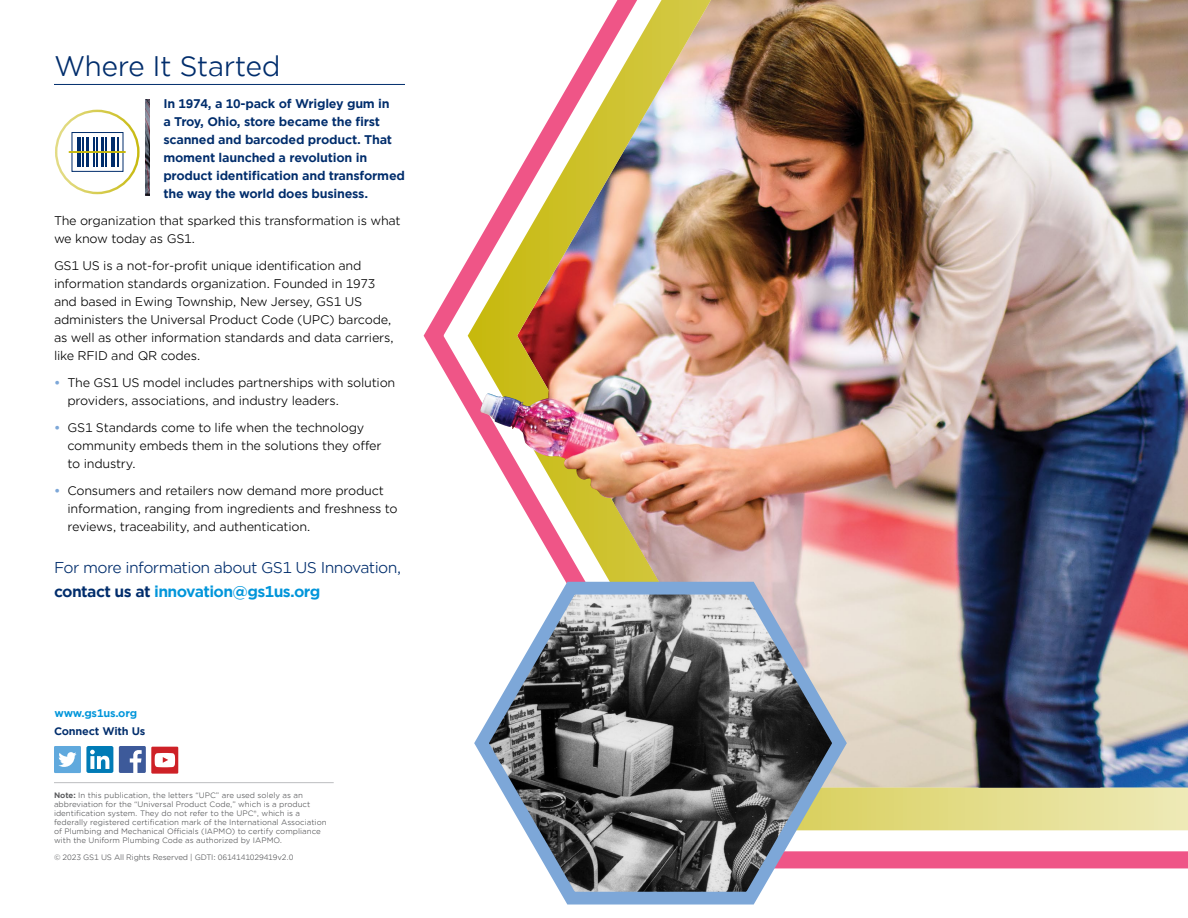
<style>
.page{position:relative;width:1188px;height:918px;background:#fff}
.page>*{position:absolute;margin:0;border:0;box-sizing:border-box;transform-origin:0 0}
.t1{font:27px "Gotham Office";letter-spacing:-.02em;color:#002d6c}
.t2{font:15px/24px "Gotham Office";letter-spacing:-.04em;color:#002d6c}
.t3{font:12px/18px "Gotham Office";letter-spacing:-.02em;color:#000}
.t4{font:700 12px/18px "Gotham Office";letter-spacing:-.02em;color:#002d6c}
.t5{font:700 10.5px "Gotham Office";letter-spacing:-.02em;color:#002d6c}
.t6{font:700 10.5px "Gotham Office";letter-spacing:-.02em;color:#0095da}
.t7{font:7.5px/9px "Gotham Office";color:#58595b}
.t8{font:7.5px "Gotham Office";letter-spacing:-.02em;color:#58595b}
.s1{font-weight:700;color:#7da7d8}
.s2{font-weight:700}
.s3{font-weight:700;color:#0095da}
</style>
<div class="page">
<img style="left:423px;top:0;width:765px;height:869px">
<img style="left:480px;top:1px;width:414px;height:787px">
<svg style="left:467px;top:571px;width:387px;height:334px"></svg>
<hr style="left:54px;top:84px;width:351px;height:1px;background:#002d6c">
<div style="left:72px;top:132px;width:51px;height:40px;border:1px solid #002d6c"></div>
<hr style="left:77px;top:137px;width:3px;height:30px;background:#002d6c">
<hr style="left:118px;top:137px;width:1px;height:30px;background:#002d6c">
<hr style="left:86px;top:137px;width:3px;height:29px;background:#002d6c">
<hr style="left:93px;top:137px;width:2px;height:29px;background:#002d6c">
<svg style="left:106px;top:137px;width:1px;height:29px"></svg>
<svg style="left:82px;top:137px;width:1px;height:29px"></svg>
<hr style="left:111px;top:137px;width:4px;height:29px;background:#002d6c">
<hr style="left:101px;top:137px;width:2px;height:29px;background:#002d6c">
<hr style="left:96px;top:137px;width:2px;height:29px;background:#002d6c">
<hr style="left:69px;top:151px;width:56px;height:2px;background:#c7b90d">
<div style="left:55px;top:110px;width:85px;height:84px;border:2px solid #fff;border-radius:50%"></div>
<svg style="left:130px;top:99px;width:20px;height:96px"></svg>
<svg style="left:54px;top:746px;width:59px;height:27px"></svg>
<svg style="left:119px;top:746px;width:59px;height:28px"></svg>
<hr style="left:54px;top:782px;width:280px;height:1px;background:#bcbec0">
<h1 class="t1" style="left:54px;top:48px;width:228px">Where It Started</h1>
<p class="t4" style="left:163px;top:94px;width:243px">In 1974, a 10-pack of Wrigley gum in<br>a Troy, Ohio, store became the first scanned and barcoded product. That moment launched a revolution in product identification and transformed the way the world does business.</p>
<p class="t3" style="left:54px;top:211px;width:348px">The organization that sparked this transformation is what we know today as GS1.</p>
<p class="t3" style="left:54px;top:256px;width:342px">GS1 US is a not-for-profit unique identification and information standards organization. Founded in 1973 and based in Ewing Township, New Jersey, GS1 US administers the Universal Product Code (UPC) barcode, as well as other information standards and data carriers, like RFID and QR codes.</p>
<p class="t3" style="left:68px;top:373px;width:329px;text-indent:-14px"><span class="s1">•</span> The GS1 US model includes partnerships with solution providers, associations, and industry leaders.</p>
<p class="t3" style="left:68px;top:418px;width:316px;text-indent:-14px"><span class="s1">•</span> GS1 Standards come to life when the technology community embeds them in the solutions they offer to industry.</p>
<p class="t3" style="left:68px;top:481px;width:332px;text-indent:-14px"><span class="s1">•</span> Consumers and retailers now demand more product information, ranging from ingredients and freshness to reviews, traceability, and authentication.</p>
<p class="t2" style="left:54px;top:555px;width:349px">For more information about GS1 US Innovation, <span class="s2">contact us at</span> <span class="s3">innovation@gs1us.org</span></p>
<p class="t6" style="left:55px;top:706px;width:84px">www.gs1us.org</p>
<p class="t5" style="left:54px;top:724px;width:93px">Connect With Us</p>
<p class="t7" style="left:54px;top:791px;width:274px"><span class="s2">Note:</span> In this publication, the letters “UPC” are used solely as an abbreviation for the “Universal Product Code,” which is a product identification system. They do not refer to the UPC®, which is a federally registered certification mark of the International Association of Plumbing and Mechanical Officials (IAPMO) to certify compliance with the Uniform Plumbing Code as authorized by IAPMO.</p>
<p class="t8" style="left:54px;top:853px;width:241px">© 2023 GS1 US All Rights Reserved | GDTI: 0614141029419v2.0</p>
</div>
